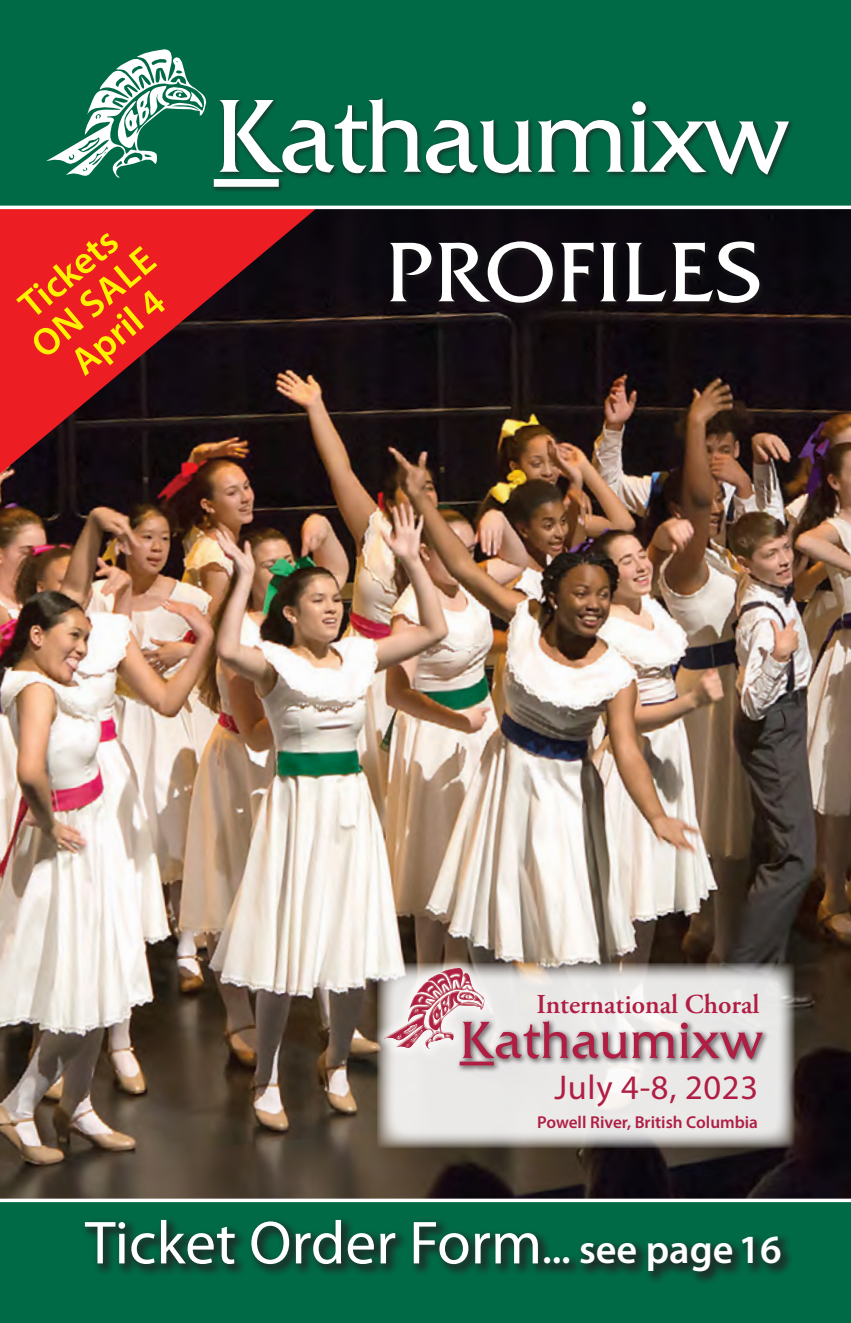
<style>
.page{position:relative;width:851px;height:1323px;background:#fff}
.page>*{position:absolute;margin:0;border:0;box-sizing:border-box;transform-origin:0 0}
.t1{font:103.25px "Friz Quadrata Std";letter-spacing:-.03em;color:#fff}
.t2{font:84px "Friz Quadrata Std";color:#fff}
.t3{font:61.25px "Myriad Pro";color:#fff}
.t4{font:51.98px "Friz Quadrata Std";color:#b01e44}
.t5{font:600 38.5px/38.5px "Myriad Pro";color:#fff200;text-align:center}
.t6{font:34.48px "Myriad Pro";letter-spacing:.02em;color:#b01e44}
.t7{font:600 27.3px "Adobe Garamond Pro";color:#b01e44}
.t8{font:600 17.32px "Myriad Pro";color:#b01e44}
.s1{font-weight:600;font-size:40.25px}
</style>
<div class="page">
<div style="left:0;top:1196px;width:850px;height:127px;background:#006a46"></div>
<img style="left:0;top:209px;width:850px;height:993px">
<svg style="left:0;top:209px;width:363px;height:265px;background:#821b1d"></svg>
<div style="left:0;top:0;width:850px;height:206px;background:#006a46"></div>
<svg style="left:47px;top:49px;width:159px;height:129px"></svg>
<svg style="left:377px;top:964px;width:418px;height:184px;background:#d8d5d3"></svg>
<div style="left:456px;top:1018px;width:313px;height:55px;background:#231f20;opacity:.65"></div>
<hr style="left:459px;top:1062px;width:35px;height:3px;background:#b01e44">
<div style="left:80px;top:1215px;width:714px;height:71px;background:#231f20;opacity:.8"></div>
<div style="left:211px;top:96px;width:584px;height:213px;background:#231f20;opacity:.6"></div>
<div style="left:214px;top:179px;width:65px;height:8px;background:#fff"></div>
<div style="left:371px;top:956px;width:126px;height:105px;background:#fff;opacity:.6"></div>
<img style="left:384px;top:968px;width:100px;height:81px">
<h3 class="t5" style="left:-1px;top:305px;width:150px;rotate:-40deg">Tickets<br>ON SALE<br>April 4</h3>
<h1 class="t1" style="left:214px;top:72px;width:577px">Kathaumixw</h1>
<h2 class="t2" style="left:385px;top:220px;width:379px">PROFILES</h2>
<h3 class="t7" style="left:536px;top:988px;width:225px">International Choral</h3>
<h3 class="t4" style="left:459px;top:1008px;width:305px">Kathaumixw</h3>
<h3 class="t6" style="left:554px;top:1068px;width:205px">July 4-8, 2023</h3>
<p class="t8" style="left:537px;top:1111px;width:222px">Powell River, British Columbia</p>
<h3 class="t3" style="left:85px;top:1209px;width:698px">Ticket Order Form<span class="s1">... see page16</span></h3>
</div>
